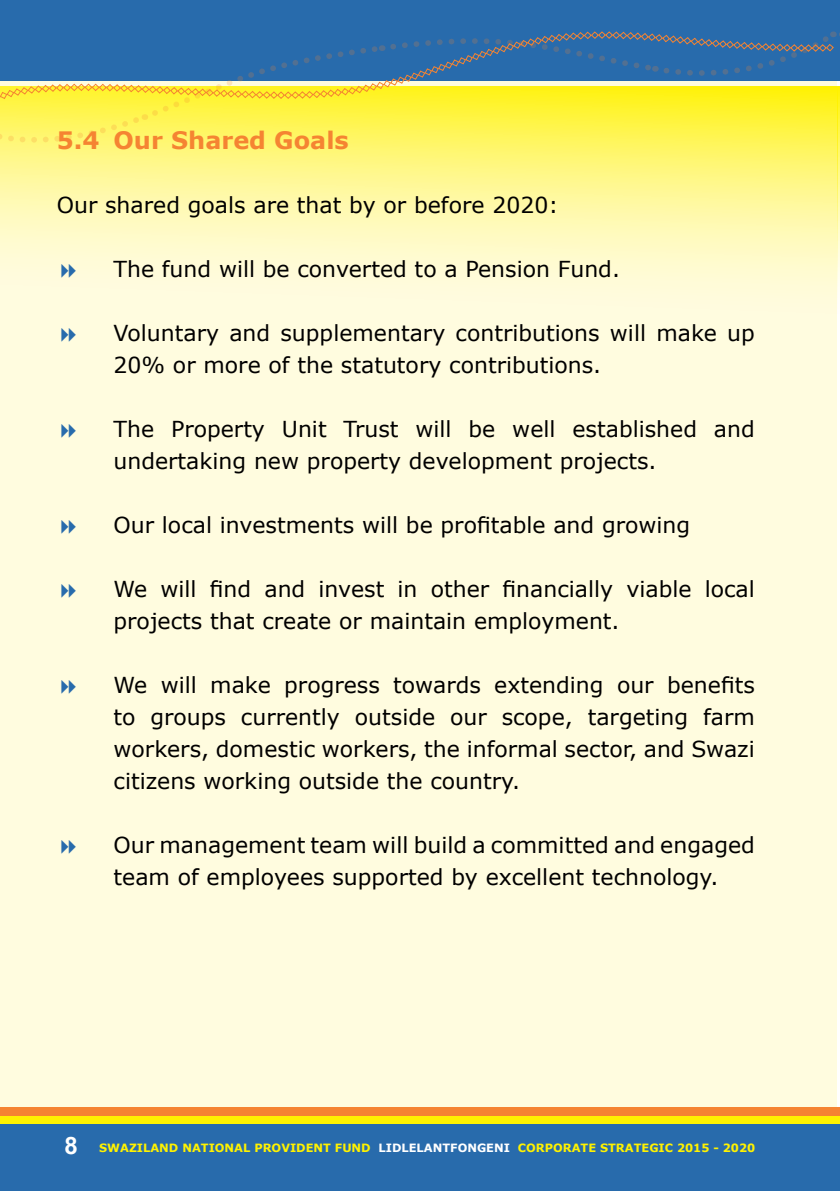
<style>
.page{position:relative;width:840px;height:1191px;background:#fff}
.page>*{position:absolute;margin:0;border:0;box-sizing:border-box;transform-origin:0 0}
.t1{font:700 24px "Verdana";color:#f58432}
.t2{font:22px/32px "Verdana";color:#000}
.t3{font:700 11.4px "Verdana";color:#fff200}
.s1{font-family:"Arial";font-size:24px;color:#fff}
.s2{color:#fff}
</style>
<div class="page">
<div style="left:0;top:0;width:836px;height:1191px;background:#fffcdf"></div>
<svg style="left:0;top:145px;width:836px;height:136px"></svg>
<div style="left:0;top:0;width:837px;height:80px;background:#286bac"></div>
<hr style="left:836px;top:86px;width:3px;height:315px;background:#fff200">
<hr style="left:836px;top:0;width:3px;height:80px;background:#286bac">
<div style="left:0;top:1123px;width:839px;height:68px;background:#286bac"></div>
<div style="left:0;top:1115px;width:839px;height:8px;background:#fff200"></div>
<div style="left:0;top:1107px;width:839px;height:8px;background:#f58432"></div>
<svg style="left:0;top:20px;width:840px;height:125px"></svg>
<svg style="left:61px;top:263px;width:15px;height:14px"></svg>
<p class="t1" style="left:57px;top:125px;width:293px">5.4 Our Shared Goals</p>
<p class="t2" style="left:57px;top:188px;width:503px">Our shared goals are that by or before 2020:</p>
<p class="t2" style="left:113px;top:252px;width:507px">The fund will be converted to a Pension Fund.</p>
<p class="t2" style="left:113px;top:316px;width:642px">Voluntary and supplementary contributions will make up<br>20% or more of the statutory contributions.</p>
<p class="t2" style="left:113px;top:412px;width:642px">The Property Unit Trust will be well established and undertaking new property development projects.</p>
<p class="t2" style="left:113px;top:508px;width:578px">Our local investments will be profitable and growing</p>
<p class="t2" style="left:113px;top:572px;width:642px">We will find and invest in other financially viable local projects that create or maintain employment.</p>
<p class="t2" style="left:113px;top:668px;width:642px;text-align:justify">We will make progress towards extending our benefits to groups currently outside our scope, targeting farm workers, domestic workers, the informal sector, and Swazi citizens working outside the country.</p>
<p class="t2" style="left:113px;top:828px;width:642px">Our management team will build a committed and engaged team of employees supported by excellent technology.</p>
<p class="t3" style="left:64px;top:1140px;width:692px"><span class="s1">8</span> SWAZILAND NATIONAL PROVIDENT FUND <span class="s2">LIDLELANTFONGENI</span> CORPORATE STRATEGIC 2015 - 2020</p>
</div>
